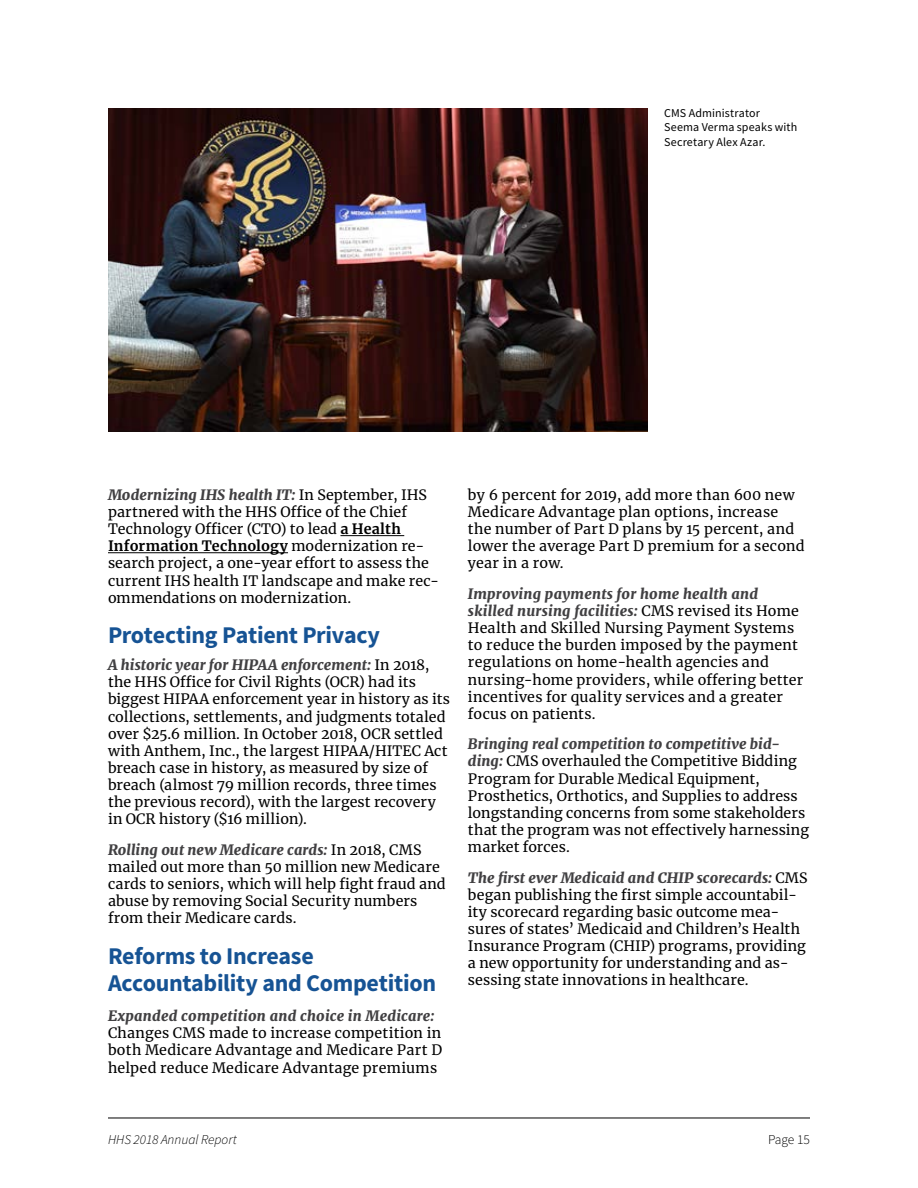
<style>
.page{position:relative;width:918px;height:1188px;background:#fff}
.page>*{position:absolute;margin:0;border:0;box-sizing:border-box;transform-origin:0 0}
.t1{font:700 24px/27px "Source Sans Pro";letter-spacing:-.015em;color:#165394}
.t2{font:14.25px/17.1px "Merriweather";letter-spacing:.01em;color:#000}
.t3{font:italic 300 13.5px "Source Sans Pro";color:#000}
.t4{font:300 13.5px "Source Sans Pro";letter-spacing:-.005em;color:#000}
.t5{font:12px/14.4px "Source Sans Pro";letter-spacing:.01em;color:#000}
.s1{font-weight:900;font-style:italic;color:#414042}
.s2{font-weight:700}
</style>
<div class="page">
<hr style="left:108px;top:1118px;width:702px;height:1px;background:#000">
<hr style="left:340px;top:535px;width:64px;height:1px;background:#000">
<hr style="left:108px;top:552px;width:180px;height:1px;background:#000">
<img style="left:108px;top:108px;width:540px;height:324px">
<p class="t5" style="left:664px;top:106px;width:135px">CMS Administrator<br>Seema Verma speaks with<br>Secretary Alex Azar.</p>
<p class="t2" style="left:108px;top:486px;width:333px"><span class="s1">Modernizing IHS health IT:</span> In September, IHS partnered with the HHS Office of the Chief Technology Officer (CTO) to lead <span class="s2">a Health Information Technology</span> modernization re&shy;search project, a one-year effort to assess the current IHS health IT landscape and make rec&shy;ommendations on modernization.</p>
<h3 class="t1" style="left:108px;top:621px;width:274px">Protecting Patient Privacy</h3>
<p class="t2" style="left:108px;top:656px;width:343px"><span class="s1">A historic year for HIPAA enforcement:</span> In 2018, the HHS Office for Civil Rights (OCR) had its biggest HIPAA enforcement year in history as its collections, settlements, and judgments totaled over $25.6 million. In October 2018, OCR settled with Anthem, Inc., the largest HIPAA/HITEC Act breach case in history, as measured by size of breach (almost 79 million records, three times the previous record), with the largest recovery in OCR history ($16 million).</p>
<p class="t2" style="left:108px;top:841px;width:339px"><span class="s1">Rolling out new Medicare cards:</span> In 2018, CMS mailed out more than 50 million new Medicare cards to seniors, which will help fight fraud and abuse by removing Social Security numbers from their Medicare cards.</p>
<h3 class="t1" style="left:108px;top:942px;width:330px">Reforms to Increase<br>Accountability and Competition</h3>
<p class="t2" style="left:108px;top:1007px;width:336px"><span class="s1">Expanded competition and choice in Medicare:<br></span>Changes CMS made to increase competition in both Medicare Advantage and Medicare Part D helped reduce Medicare Advantage premiums</p>
<p class="t2" style="left:468px;top:486px;width:338px">by 6 percent for 2019, add more than 600 new Medicare Advantage plan options, increase the number of Part D plans by 15 percent, and lower the average Part D premium for a second year in a row.</p>
<p class="t2" style="left:468px;top:585px;width:337px"><span class="s1">Improving payments for home health and skilled nursing facilities:</span> CMS revised its Home Health and Skilled Nursing Payment Systems to reduce the burden imposed by the payment regulations on home-health agencies and nursing-home providers, while offering better incentives for quality services and a greater focus on patients.</p>
<p class="t2" style="left:468px;top:735px;width:342px"><span class="s1">Bringing real competition to competitive bid&shy;ding:</span> CMS overhauled the Competitive Bidding Program for Durable Medical Equipment, Prosthetics, Orthotics, and Supplies to address longstanding concerns from some stakeholders that the program was not effectively harnessing market forces.</p>
<p class="t2" style="left:468px;top:868px;width:341px"><span class="s1">The first ever Medicaid and CHIP scorecards:</span> CMS began publishing the first simple accountabil&shy;ity scorecard regarding basic outcome mea&shy;sures of states’ Medicaid and Children’s Health Insurance Program (CHIP) programs, providing a new opportunity for understanding and as&shy;sessing state innovations in healthcare.</p>
<p class="t3" style="left:108px;top:1131px;width:130px">HHS 2018 Annual Report</p>
<p class="t4" style="left:768px;top:1131px;width:43px">Page 15</p>
</div>
